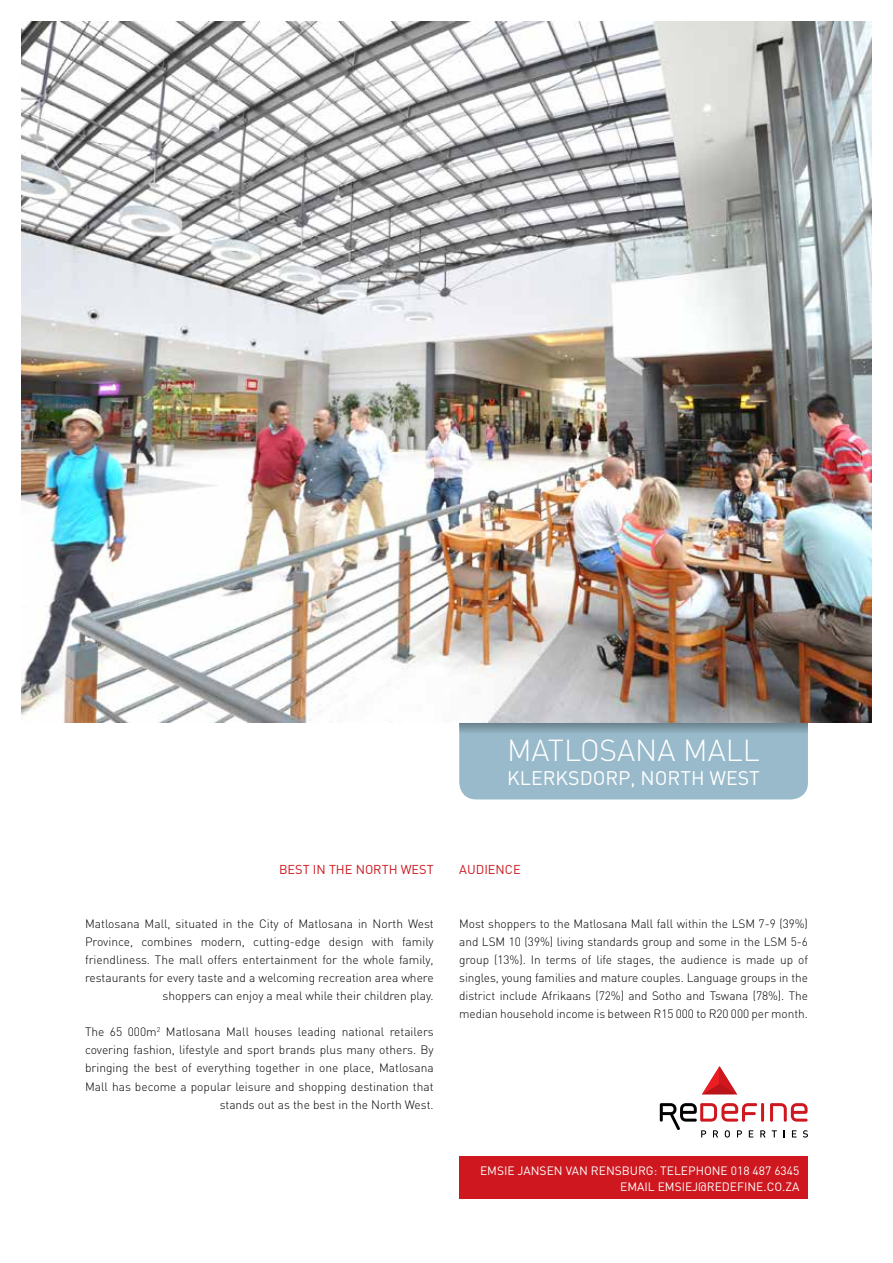
<style>
.page{position:relative;width:893px;height:1263px;background:#fff}
.page>*{position:absolute;margin:0;border:0;box-sizing:border-box;transform-origin:0 0}
.t1{font:300 30px "DIN";color:#fff}
.t2{font:19.5px "DIN";color:#fff}
.t3{font:12.75px "DIN";color:#ce171e}
.t4{font:300 12px/18px "DIN";color:#000;text-align:right}
.t5{font:12px/16.5px "DIN";color:#fff;text-align:right}
</style>
<div class="page">
<img style="left:21px;top:21px;width:851px;height:702px">
<div style="left:459px;top:733px;width:349px;height:66px;background:#98baca"></div>
<svg style="left:459px;top:723px;width:349px;height:10px;background:#7d99a7"></svg>
<svg style="left:702px;top:1066px;width:35px;height:28px"></svg>
<svg style="left:660px;top:1103px;width:148px;height:34px"></svg>
<div style="left:459px;top:1157px;width:349px;height:42px;background:#ce171e"></div>
<h1 class="t1" style="left:507px;top:732px;width:254px">MATLOSANA MALL</h1>
<h2 class="t2" style="left:507px;top:766px;width:254px">KLERKSDORP, NORTH WEST</h2>
<p class="t3" style="left:279px;top:861px;width:156px">BEST IN THE NORTH WEST</p>
<p class="t4" style="left:85px;top:914px;width:350px">Matlosana Mall, situated in the City of Matlosana in North West Province, combines modern, cutting-edge design with family friendliness. The mall offers entertainment for the whole family, restaurants for every taste and a welcoming recreation area where shoppers can enjoy a meal while their children play.</p>
<p class="t4" style="left:85px;top:1023px;width:350px">The 65 000m<sup>2</sup> Matlosana Mall houses leading national retailers covering fashion, lifestyle and sport brands plus many others. By bringing the best of everything together in one place, Matlosana Mall has become a popular leisure and shopping destination that stands out as the best in the North West.</p>
<p class="t3" style="left:459px;top:861px;width:63px">AUDIENCE</p>
<p class="t4" style="left:459px;top:914px;width:350px;text-align:justify">Most shoppers to the Matlosana Mall fall within the LSM 7-9 (39%) and LSM 10 (39%) living standards group and some in the LSM 5-6 group (13%). In terms of life stages, the audience is made up of singles, young families and mature couples. Language groups in the district include Afrikaans (72%) and Sotho and Tswana (78%). The median household income is between R15 000 to R20 000 per month.</p>
<p class="t5" style="left:480px;top:1162px;width:321px">EMSIE JANSEN VAN RENSBURG: TELEPHONE 018 487 6345<br>EMAIL EMSIEJ@REDEFINE.CO.ZA</p>
</div>
